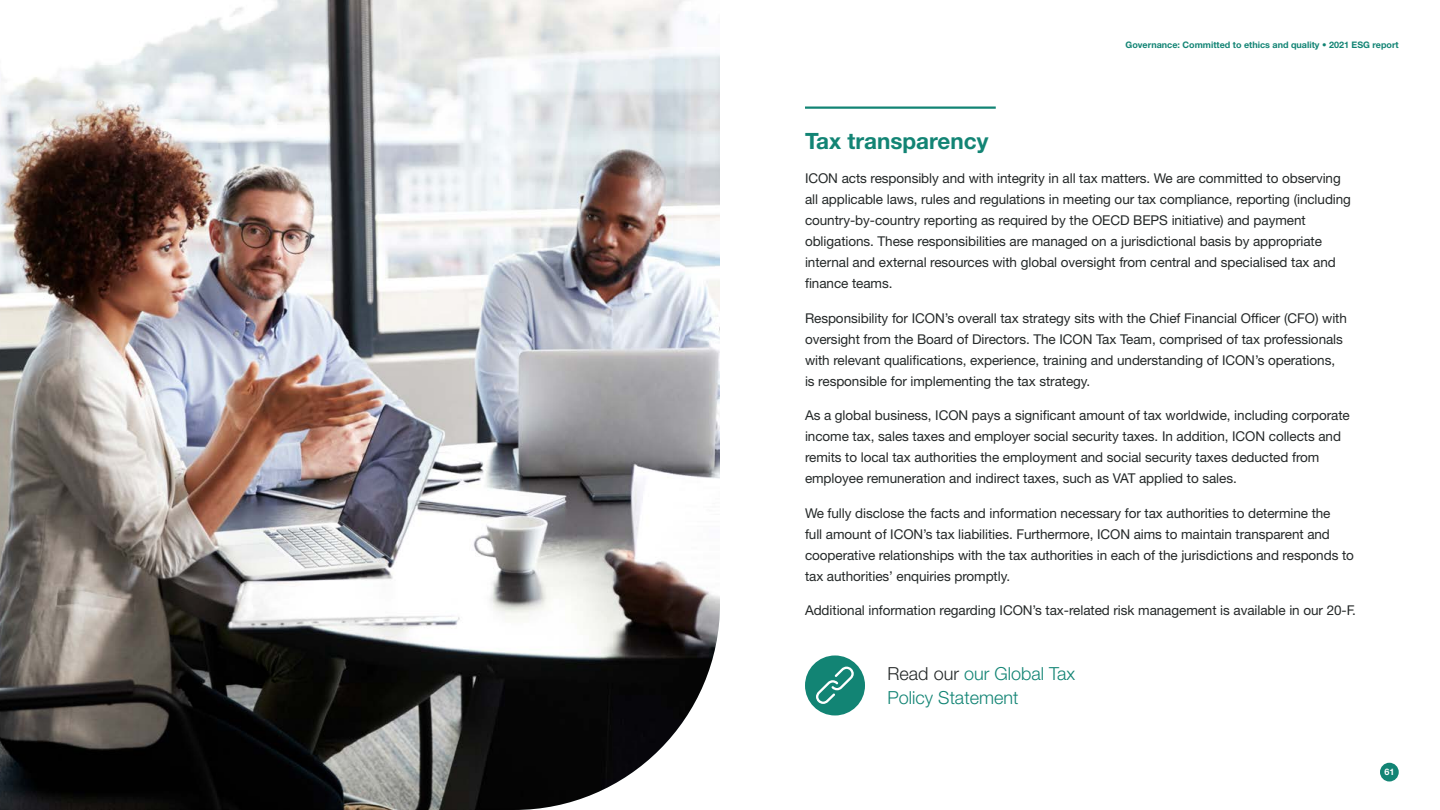
<style>
.page{position:relative;width:1440px;height:810px;background:#fff}
.page>*{position:absolute;margin:0;border:0;box-sizing:border-box;transform-origin:0 0}
.t1{font:700 22.5px "Helvetica Neue LT Std";color:#128474}
.t2{font:300 18px/23.2px "Helvetica Neue LT Std";color:#128474}
.t3{font:13.5px/21px "Helvetica Neue LT Std";letter-spacing:-.005em;color:#242828}
.t4{font:700 9px "Helvetica Neue LT Std";color:#128474}
.t5{font:700 9px "Helvetica Neue LT Std";color:#fff}
.s1{color:#242828}
</style>
<div class="page">
<div style="left:1380px;top:763px;width:19px;height:19px;background:#128474;border-radius:50%"></div>
<hr style="left:805px;top:106px;width:191px;height:3px;background:#128474">
<div style="left:805px;top:655px;width:60px;height:60px;background:#128474;border-radius:50%"></div>
<svg style="left:816px;top:667px;width:38px;height:37px"></svg>
<img style="left:0;top:0;width:720px;height:810px">
<h1 class="t1" style="left:805px;top:127px;width:185px">Tax transparency</h1>
<p class="t4" style="left:1126px;top:39px;width:275px">Governance: Committed to ethics and quality • 2021 ESG report</p>
<p class="t3" style="left:805px;top:168px;width:548px">ICON acts responsibly and with integrity in all tax matters. We are committed to observing all applicable laws, rules and regulations in meeting our tax compliance, reporting (including country-by-country reporting as required by the OECD BEPS initiative) and payment obligations. These responsibilities are managed on a jurisdictional basis by appropriate internal and external resources with global oversight from central and specialised tax and finance teams.</p>
<p class="t3" style="left:805px;top:307px;width:543px">Responsibility for ICON’s overall tax strategy sits with the Chief Financial Officer (CFO) with oversight from the Board of Directors. The ICON Tax Team, comprised of tax professionals with relevant qualifications, experience, training and understanding of ICON’s operations, is responsible for implementing the tax strategy.</p>
<p class="t3" style="left:805px;top:405px;width:546px">As a global business, ICON pays a significant amount of tax worldwide, including corporate income tax, sales taxes and employer social security taxes. In addition, ICON collects and remits to local tax authorities the employment and social security taxes deducted from employee remuneration and indirect taxes, such as VAT applied to sales.</p>
<p class="t3" style="left:805px;top:502px;width:550px">We fully disclose the facts and information necessary for tax authorities to determine the<br>full amount of ICON’s tax liabilities. Furthermore, ICON aims to maintain transparent and cooperative relationships with the tax authorities in each of the jurisdictions and responds to tax authorities’ enquiries promptly.</p>
<p class="t3" style="left:805px;top:600px;width:553px">Additional information regarding ICON’s tax-related risk management is available in our 20-F.</p>
<h2 class="t2" style="left:888px;top:662px;width:189px"><span class="s1">Read our</span> our Global Tax<br>Policy Statement</h2>
<p class="t5" style="left:1384px;top:766px;width:12px">61</p>
</div>
